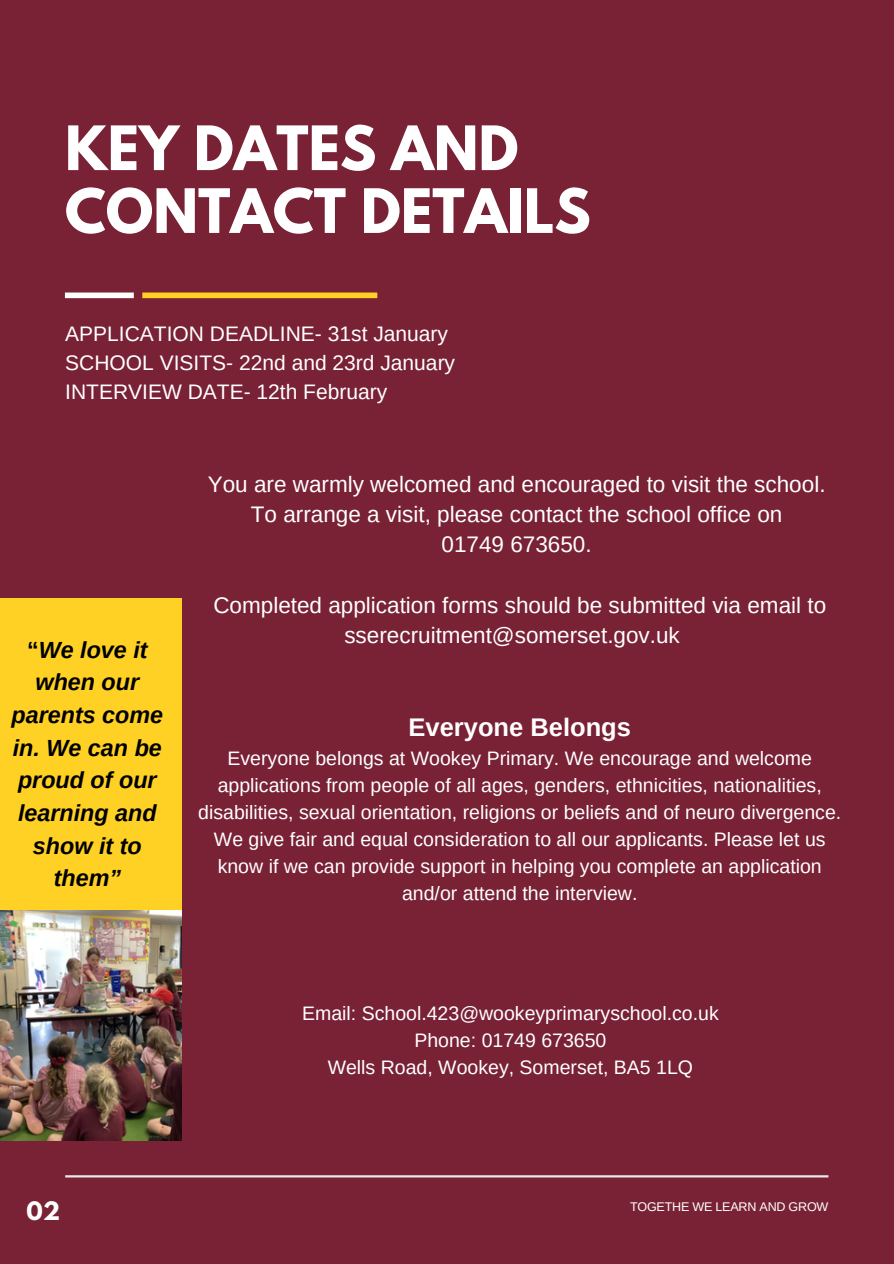
<style>
.page{position:relative;width:894px;height:1264px;background:#fff}
.page>*{position:absolute;margin:0;border:0;box-sizing:border-box;transform-origin:0 0}
.t1{font:700 54.15px/62.8px "League Spartan";color:#fff}
.t2{font:700 25.5px "Arimo";color:#fff}
.t3{font:italic 700 23.4px/32.7px "Arimo";color:#000;text-align:center}
.t4{font:22.5px/30.3px "Arimo";color:#fff;text-align:center}
.t5{font:700 22.5px "League Spartan";color:#fff}
.t6{font:21px/29.2px "Arimo";color:#fff}
.t7{font:19.5px/27px "Arimo";color:#fff;text-align:center}
.t8{font:12.6px "Arimo";letter-spacing:-.015em;color:#fff}
.s1{font-style:normal}
</style>
<div class="page">
<div style="left:0;top:0;width:893px;height:1263px;background:#792135"></div>
<div style="left:0;top:598px;width:181px;height:477px;background:#ffd124"></div>
<hr style="left:65px;top:1175px;width:763px;height:2px;background:#e9e9e9">
<div style="left:142px;top:292px;width:235px;height:6px;background:#ffd124"></div>
<div style="left:65px;top:292px;width:69px;height:6px;background:#fff"></div>
<img style="left:0;top:911px;width:181px;height:229px">
<h4 class="t1" style="left:65px;top:124px;width:527px">KEY DATES AND<br>CONTACT DETAILS</h4>
<h1 class="t6" style="left:65px;top:319px;width:391px">APPLICATION DEADLINE- 31st January<br>SCHOOL VISITS- 22nd and 23rd January<br>INTERVIEW DATE- 12th February</h1>
<p class="t3" style="left:11px;top:633px;width:153px"><span class="s1">“</span>We love it when our parents come in. We can be proud of our learning and show it to them”</p>
<p class="t4" style="left:208px;top:468px;width:619px">You are warmly welcomed and encouraged to visit the school.<br>To arrange a visit, please contact the school office on<br>01749 673650.</p>
<p class="t4" style="left:344px;top:590px;width:483px;text-align:left;text-indent:-131px">Completed application forms should be submitted via email to sserecruitment@somerset.gov.uk</p>
<h4 class="t2" style="left:408px;top:712px;width:224px">Everyone Belongs</h4>
<h4 class="t7" style="left:198px;top:744px;width:644px">Everyone belongs at Wookey Primary. We encourage and welcome applications from people of all ages, genders, ethnicities, nationalities, disabilities, sexual orientation, religions or beliefs and of neuro divergence.<br>We give fair and equal consideration to all our applicants. Please let us know if we can provide support in helping you complete an application and/or attend the interview.</h4>
<h2 class="t7" style="left:302px;top:999px;width:418px">Email: School.423@wookeyprimaryschool.co.uk<br>Phone: 01749 673650<br>Wells Road, Wookey, Somerset, BA5 1LQ</h2>
<h3 class="t5" style="left:27px;top:1199px;width:35px">02</h3>
<h3 class="t8" style="left:629px;top:1199px;width:200px">TOGETHE WE LEARN AND GROW</h3>
</div>
